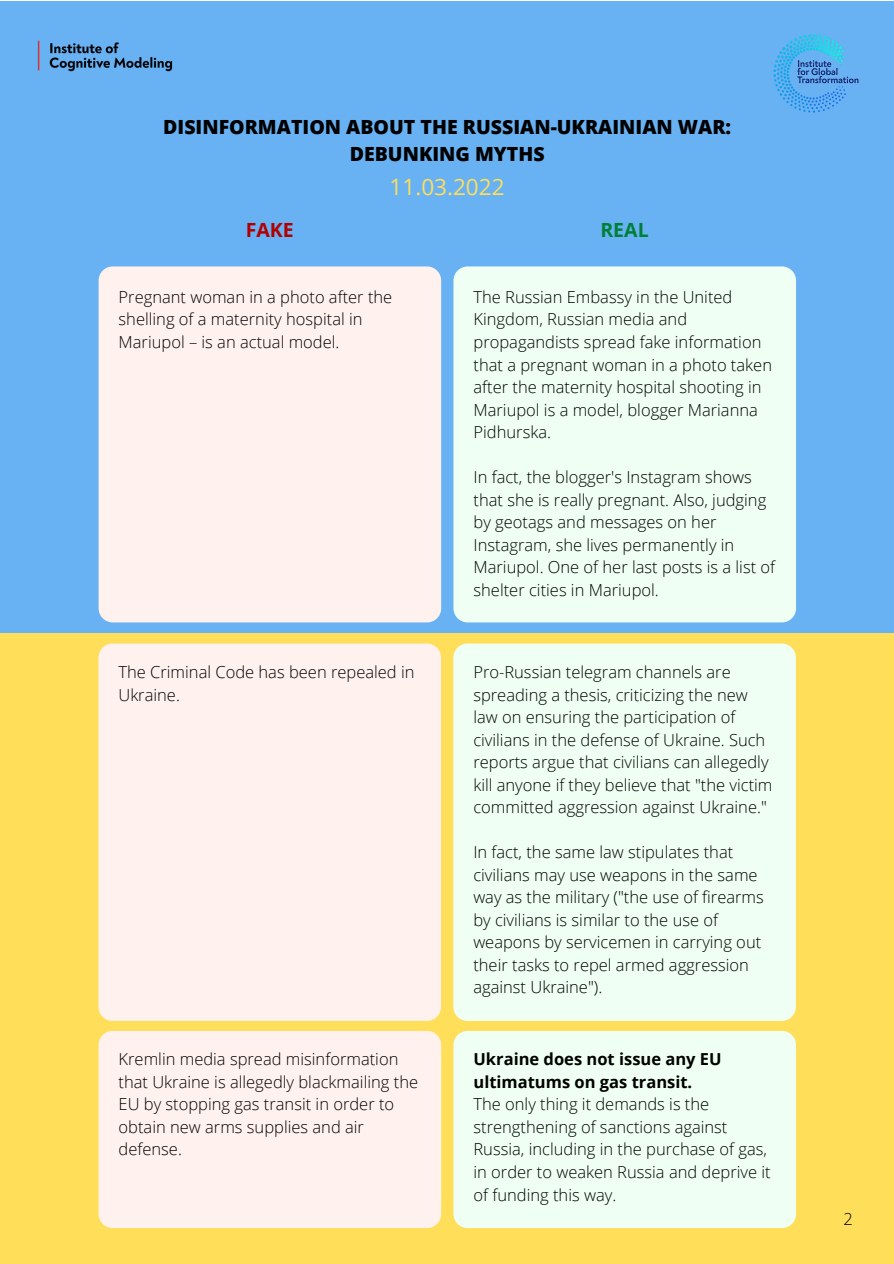
<style>
.page{position:relative;width:894px;height:1264px;background:#fff}
.page>*{position:absolute;margin:0;border:0;box-sizing:border-box;transform-origin:0 0}
.t1{font:22.5px "Open Sans";color:#ffde59}
.t2{font:800 19.5px "Open Sans";color:#000}
.t3{font:700 19.5px "Open Sans";color:#b20000}
.t4{font:700 19.5px "Open Sans";color:#008037}
.t5{font:300 16.5px/22.5px "Open Sans";color:#000}
.t6{font:700 16.5px/22.5px "Open Sans";color:#000}
</style>
<div class="page">
<div style="left:0;top:632px;width:893px;height:631px;background:#ffde59"></div>
<div style="left:0;top:1px;width:893px;height:632px;background:#68b2f4"></div>
<img style="left:37px;top:40px;width:136px;height:32px">
<img style="left:773px;top:34px;width:86px;height:79px">
<div style="left:99px;top:266px;width:342px;height:356px;background:#fff1ee;border-radius:14px"></div>
<div style="left:453px;top:266px;width:342px;height:356px;background:#effff3;border-radius:14px"></div>
<div style="left:98px;top:643px;width:343px;height:377px;background:#fff1ee;border-radius:14px"></div>
<div style="left:453px;top:643px;width:342px;height:377px;background:#effff3;border-radius:14px"></div>
<div style="left:99px;top:1030px;width:342px;height:197px;background:#fff1ee;border-radius:14px"></div>
<div style="left:453px;top:1030px;width:342px;height:197px;background:#effff3;border-radius:14px"></div>
<p class="t2" style="left:163px;top:113px;width:569px">DISINFORMATION ABOUT THE RUSSIAN-UKRAINIAN WAR:</p>
<p class="t2" style="left:349px;top:140px;width:196px">DEBUNKING MYTHS</p>
<p class="t1" style="left:389px;top:170px;width:116px">11.03.2022</p>
<p class="t3" style="left:246px;top:216px;width:50px">FAKE</p>
<p class="t4" style="left:600px;top:216px;width:50px">REAL</p>
<p class="t5" style="left:119px;top:285px;width:275px">Pregnant woman in a photo after the shelling of a maternity hospital in<br>Mariupol – is an actual model.</p>
<p class="t5" style="left:473px;top:285px;width:300px">The Russian Embassy in the United<br>Kingdom, Russian media and propagandists spread fake information that a pregnant woman in a photo taken after the maternity hospital shooting in<br>Mariupol is a model, blogger Marianna<br>Pidhurska.</p>
<p class="t5" style="left:473px;top:465px;width:303px">In fact, the blogger's Instagram shows that she is really pregnant. Also, judging by geotags and messages on her Instagram, she lives permanently in Mariupol. One of her last posts is a list of shelter cities in Mariupol.</p>
<p class="t5" style="left:118px;top:660px;width:297px">The Criminal Code has been repealed in<br>Ukraine.</p>
<p class="t5" style="left:473px;top:660px;width:300px">Pro-Russian telegram channels are spreading a thesis, criticizing the new law on ensuring the participation of civilians in the defense of Ukraine. Such reports argue that civilians can allegedly kill anyone if they believe that "the victim committed aggression against Ukraine."</p>
<p class="t5" style="left:473px;top:840px;width:292px">In fact, the same law stipulates that civilians may use weapons in the same way as the military ("the use of firearms by civilians is similar to the use of weapons by servicemen in carrying out their tasks to repel armed aggression against Ukraine").</p>
<p class="t5" style="left:119px;top:1047px;width:301px">Kremlin media spread misinformation that Ukraine is allegedly blackmailing the<br>EU by stopping gas transit in order to obtain new arms supplies and air defense.</p>
<p class="t6" style="left:473px;top:1047px;width:250px">Ukraine does not issue any EU ultimatums on gas transit.</p>
<p class="t5" style="left:473px;top:1092px;width:298px">The only thing it demands is the strengthening of sanctions against Russia, including in the purchase of gas, in order to weaken Russia and deprive it of funding this way.</p>
<p class="t5" style="left:843px;top:1207px;width:11px">2</p>
</div>
